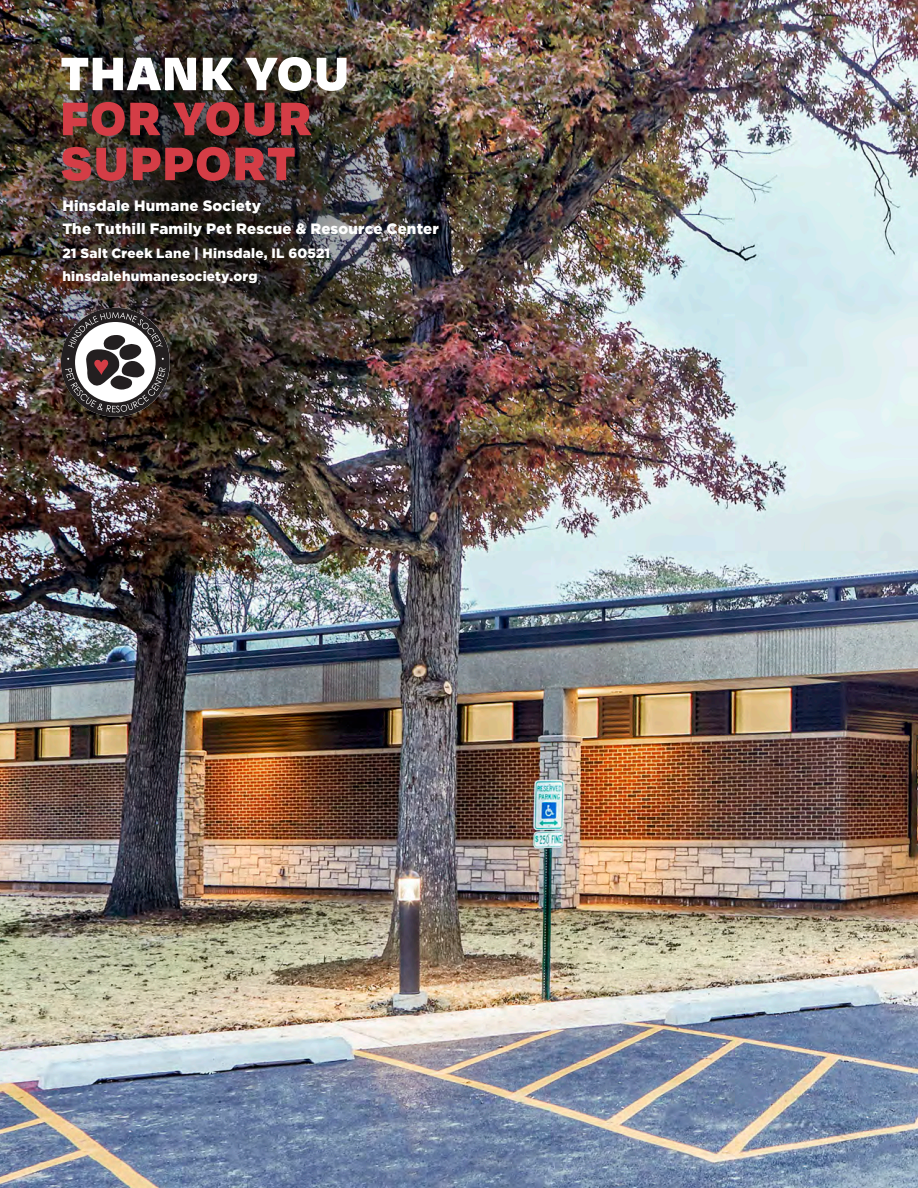
<style>
.page{position:relative;width:918px;height:1188px;background:#fff}
.page>*{position:absolute;margin:0;border:0;box-sizing:border-box;transform-origin:0 0}
.t1{font:900 54px/45px "Degular";letter-spacing:.035em;color:#d43d46}
.t2{font:900 54px "Degular";letter-spacing:.04em;color:#fff}
.t3{font:900 15px/23.4px "Gotham";letter-spacing:.015em;color:#fff}
.t4{font:900 13.5px/23.2px "Gotham";letter-spacing:.02em;color:#fff}
</style>
<div class="page">
<img style="left:0;top:0;width:918px;height:1188px">
<img style="left:0;top:0;width:452px;height:437px">
<svg style="left:61px;top:308px;width:109px;height:109px"></svg>
<h1 class="t2" style="left:61px;top:38px;width:289px">THANK YOU</h1>
<h1 class="t1" style="left:61px;top:93px;width:252px">FOR YOUR<br>SUPPORT</h1>
<p class="t3" style="left:62px;top:194px;width:378px">Hinsdale Humane Society<br>The Tuthill Family Pet Rescue &amp; Resource Center</p>
<p class="t4" style="left:62px;top:241px;width:269px">21 Salt Creek Lane | Hinsdale, IL 60521 hinsdalehumanesociety.org</p>
</div>
